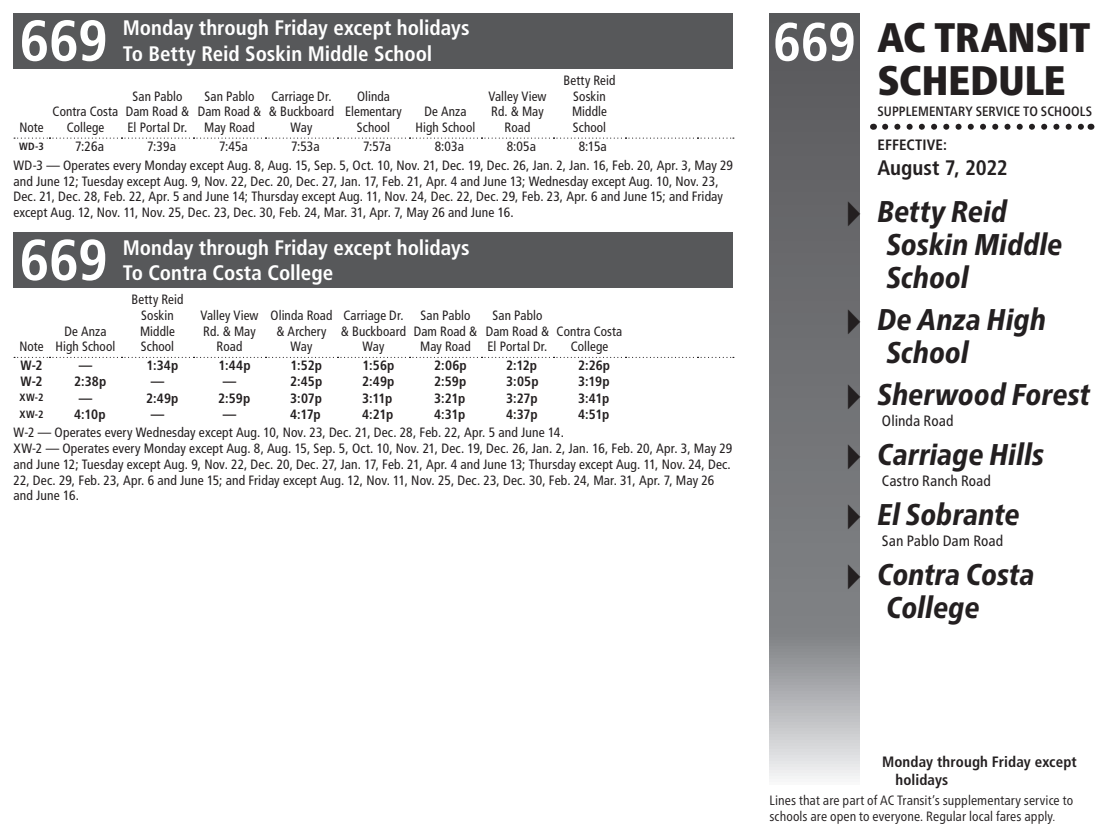
<style>
.page{position:relative;width:1107px;height:837px;background:#fff}
.page>*{position:absolute;margin:0;border:0;box-sizing:border-box;transform-origin:0 0}
.t1{font:700 condensed 57.6px "Frutiger LT Std";letter-spacing:-.015em;color:#fff}
.CoverLine3{font:700 condensed 54px "Frutiger LT Std";color:#fff}
.t2{font:900 condensed 41.25px/43.5px "Frutiger Neue LTW1 G";letter-spacing:-.005em;color:#231f20}
.t3{font:italic 800 condensed 30px/33px "Frutiger Neue LTW1 G";color:#231f20}
.t4{font:700 condensed 21px/25.5px "Frutiger LT Std";color:#fff}
.t5{font:700 condensed 21px "Frutiger LT Std";letter-spacing:-.005em;color:#231f20}
.t6{font:700 condensed 15px/18px "Frutiger LT Std";letter-spacing:.01em;color:#231f20}
.t7{font:condensed 15px "Frutiger Neue LTW1 G";letter-spacing:.005em;color:#231f20}
.t8{font:condensed 13.5px/15.8px "Frutiger LT Std";letter-spacing:.01em;color:#231f20;text-align:center}
.t9{font:700 condensed 13.5px "Frutiger LT Std";letter-spacing:-.005em;color:#231f20}
.t10{font:condensed 13.5px/15.8px "Frutiger Neue LTW1 G";letter-spacing:.005em;color:#231f20}
.t11{font:500 condensed 13.5px "Frutiger Neue LTW1 G";letter-spacing:.005em;color:#231f20}
.t12{font:700 condensed 10.5px "Frutiger LT Std";color:#231f20}
.s1{font-family:"Lucida Grande";font-weight:400;font-style:normal;font-stretch:normal;font-size:42px}
.s2{font-weight:300}
</style>
<div class="page">
<svg style="left:770px;top:14px;width:90px;height:765px;background:#7a7b7e"></svg>
<svg style="left:885px;top:124px;width:199px;height:6px"></svg>
<div style="left:14px;top:14px;width:720px;height:55px;background:#57585a"></div>
<svg style="left:14px;top:138px;width:720px;height:1px"></svg>
<div style="left:14px;top:233px;width:720px;height:55px;background:#57585a"></div>
<svg style="left:14px;top:357px;width:720px;height:1px"></svg>
<h1 class="t1" style="left:20px;top:7px;width:90px">669</h1>
<h3 class="t4" style="left:123px;top:15px;width:348px">Monday through Friday except holidays<br>To Betty Reid Soskin Middle School</h3>
<p class="t8" style="left:19px;top:120px;width:26px">Note</p>
<p class="t8" style="left:53px;top:104px;width:67px">Contra Costa<br>College</p>
<p class="t8" style="left:126px;top:88px;width:65px">San Pablo<br>Dam Road &amp;<br>El Portal Dr.</p>
<p class="t8" style="left:198px;top:88px;width:65px">San Pablo<br>Dam Road &amp;<br>May Road</p>
<p class="t8" style="left:269px;top:88px;width:67px">Carriage Dr. &amp; Buckboard<br>Way</p>
<p class="t8" style="left:345px;top:88px;width:58px">Olinda<br>Elementary<br>School</p>
<p class="t8" style="left:416px;top:104px;width:61px">De Anza<br>High School</p>
<p class="t8" style="left:488px;top:88px;width:60px">Valley View<br>Rd. &amp; May<br>Road</p>
<p class="t8" style="left:564px;top:72px;width:53px">Betty Reid<br>Soskin<br>Middle<br>School</p>
<p class="t8" style="left:14px;top:137px;width:721px;line-height:18.8px;text-align:left;text-indent:565px">8:15a<br>WD-3 — Operates every Monday except Aug. 8, Aug. 15, Sep. 5, Oct. 10, Nov. 21, Dec. 19, Dec. 26, Jan. 2, Jan. 16, Feb. 20, Apr. 3, May 29</p>
<p class="t8" style="left:14px;top:173px;width:711px;text-align:left">and June 12; Tuesday except Aug. 9, Nov. 22, Dec. 20, Dec. 27, Jan. 17, Feb. 21, Apr. 4 and June 13; Wednesday except Aug. 10, Nov. 23,<br>Dec. 21, Dec. 28, Feb. 22, Apr. 5 and June 14; Thursday except Aug. 11, Nov. 24, Dec. 22, Dec. 29, Feb. 23, Apr. 6 and June 15; and Friday except Aug. 12, Nov. 11, Nov. 25, Dec. 23, Dec. 30, Feb. 24, Mar. 31, Apr. 7, May 26 and June 16.</p>
<h1 class="t1" style="left:20px;top:226px;width:90px">669</h1>
<h3 class="t4" style="left:123px;top:235px;width:348px">Monday through Friday except holidays<br>To Contra Costa College</h3>
<p class="t12" style="left:19px;top:140px;width:26px">WD-3</p>
<p class="t8" style="left:75px;top:139px;width:30px">7:26a</p>
<p class="t8" style="left:147px;top:139px;width:30px">7:39a</p>
<p class="t8" style="left:219px;top:139px;width:30px">7:45a</p>
<p class="t8" style="left:291px;top:139px;width:30px">7:53a</p>
<p class="t8" style="left:363px;top:139px;width:30px">7:57a</p>
<p class="t8" style="left:435px;top:139px;width:31px">8:03a</p>
<p class="t8" style="left:507px;top:139px;width:31px">8:05a</p>
<p class="t8" style="left:19px;top:339px;width:26px">Note</p>
<p class="t8" style="left:56px;top:323px;width:61px">De Anza<br>High School</p>
<p class="t8" style="left:132px;top:292px;width:53px">Betty Reid<br>Soskin<br>Middle<br>School</p>
<p class="t8" style="left:200px;top:307px;width:60px">Valley View<br>Rd. &amp; May<br>Road</p>
<p class="t8" style="left:271px;top:307px;width:63px">Olinda Road &amp; Archery<br>Way</p>
<p class="t8" style="left:341px;top:307px;width:67px">Carriage Dr. &amp; Buckboard<br>Way</p>
<p class="t8" style="left:414px;top:307px;width:65px">San Pablo<br>Dam Road &amp;<br>May Road</p>
<p class="t8" style="left:486px;top:307px;width:65px">San Pablo<br>Dam Road &amp;<br>El Portal Dr.</p>
<p class="t8" style="left:557px;top:323px;width:67px">Contra Costa<br>College</p>
<p class="t9" style="left:20px;top:358px;width:24px">W-2</p>
<p class="t9" style="left:79px;top:358px;width:15px">—</p>
<p class="t9" style="left:147px;top:358px;width:33px">1:34p</p>
<p class="t9" style="left:219px;top:358px;width:34px">1:44p</p>
<p class="t9" style="left:291px;top:358px;width:33px">1:52p</p>
<p class="t9" style="left:363px;top:358px;width:33px">1:56p</p>
<p class="t9" style="left:434px;top:358px;width:34px">2:06p</p>
<p class="t9" style="left:506px;top:358px;width:32px">2:12p</p>
<p class="t9" style="left:578px;top:358px;width:33px">2:26p</p>
<p class="t9" style="left:20px;top:374px;width:24px">W-2</p>
<p class="t9" style="left:74px;top:374px;width:34px">2:38p</p>
<p class="t9" style="left:151px;top:374px;width:15px">—</p>
<p class="t9" style="left:223px;top:374px;width:15px">—</p>
<p class="t9" style="left:290px;top:374px;width:34px">2:45p</p>
<p class="t9" style="left:362px;top:374px;width:34px">2:49p</p>
<p class="t9" style="left:434px;top:374px;width:34px">2:59p</p>
<p class="t9" style="left:506px;top:374px;width:34px">3:05p</p>
<p class="t9" style="left:578px;top:374px;width:33px">3:19p</p>
<p class="t12" style="left:20px;top:392px;width:25px">XW-2</p>
<p class="t9" style="left:79px;top:390px;width:15px">—</p>
<p class="t9" style="left:146px;top:390px;width:34px">2:49p</p>
<p class="t9" style="left:218px;top:390px;width:34px">2:59p</p>
<p class="t9" style="left:290px;top:390px;width:33px">3:07p</p>
<p class="t9" style="left:362px;top:390px;width:32px">3:11p</p>
<p class="t9" style="left:434px;top:390px;width:33px">3:21p</p>
<p class="t9" style="left:506px;top:390px;width:33px">3:27p</p>
<p class="t9" style="left:578px;top:390px;width:33px">3:41p</p>
<p class="t12" style="left:20px;top:408px;width:25px">XW-2</p>
<p class="t9" style="left:74px;top:406px;width:33px">4:10p</p>
<p class="t9" style="left:151px;top:406px;width:15px">—</p>
<p class="t9" style="left:223px;top:406px;width:15px">—</p>
<p class="t9" style="left:290px;top:406px;width:32px">4:17p</p>
<p class="t9" style="left:362px;top:406px;width:33px">4:21p</p>
<p class="t9" style="left:434px;top:406px;width:33px">4:31p</p>
<p class="t9" style="left:506px;top:406px;width:33px">4:37p</p>
<p class="t9" style="left:578px;top:406px;width:33px">4:51p</p>
<p class="t8" style="left:14px;top:425px;width:720px;text-align:left">W-2 — Operates every Wednesday except Aug. 10, Nov. 23, Dec. 21, Dec. 28, Feb. 22, Apr. 5 and June 14.<br>XW-2 — Operates every Monday except Aug. 8, Aug. 15, Sep. 5, Oct. 10, Nov. 21, Dec. 19, Dec. 26, Jan. 2, Jan. 16, Feb. 20, Apr. 3, May 29 and June 12; Tuesday except Aug. 9, Nov. 22, Dec. 20, Dec. 27, Jan. 17, Feb. 21, Apr. 4 and June 13; Thursday except Aug. 11, Nov. 24, Dec.<br>22, Dec. 29, Feb. 23, Apr. 6 and June 15; and Friday except Aug. 12, Nov. 11, Nov. 25, Dec. 23, Dec. 30, Feb. 24, Mar. 31, Apr. 7, May 26 and June 16.</p>
<p class="CoverLine3" style="left:773px;top:10px;width:84px">669</p>
<h3 class="t2" style="left:878px;top:12px;width:214px">AC TRANSIT<br>SCHEDULE</h3>
<p class="t11" style="left:878px;top:101px;width:216px">SUPPLEMENTARY SERVICE TO SCHOOLS</p>
<p class="t6" style="left:878px;top:136px;width:71px">EFFECTIVE:</p>
<h3 class="t5" style="left:878px;top:155px;width:132px">August 7, 2022</h3>
<p class="t3" style="left:886px;top:193px;width:177px;text-indent:-46px"><span class="s1">▸</span> Betty Reid<br>Soskin Middle<br>School</p>
<p class="t3" style="left:886px;top:301px;width:161px;text-indent:-46px"><span class="s1">▸</span> De Anza High<br>School</p>
<p class="t3" style="left:841px;top:376px;width:251px"><span class="s1">▸</span> Sherwood Forest</p>
<p class="t7" style="left:882px;top:410px;width:73px">Olinda Road</p>
<p class="t3" style="left:841px;top:436px;width:205px"><span class="s1">▸</span> Carriage Hills</p>
<p class="t7" style="left:882px;top:470px;width:111px">Castro Ranch Road</p>
<p class="t3" style="left:841px;top:496px;width:180px"><span class="s1">▸</span> El Sobrante</p>
<p class="t7" style="left:882px;top:530px;width:123px">San Pablo Dam Road</p>
<p class="t3" style="left:841px;top:556px;width:195px;text-align:center"><span class="s1">▸</span> Contra Costa<br>College</p>
<p class="t6" style="left:896px;top:752px;width:183px;text-indent:-14px">Monday through Friday except holidays</p>
<p class="t10" style="left:770px;top:791px;width:305px">Lines that are part of AC Transit’s supplementary service to schools are open to everyone. Regular local fares apply<span class="s2">.</span></p>
</div>
